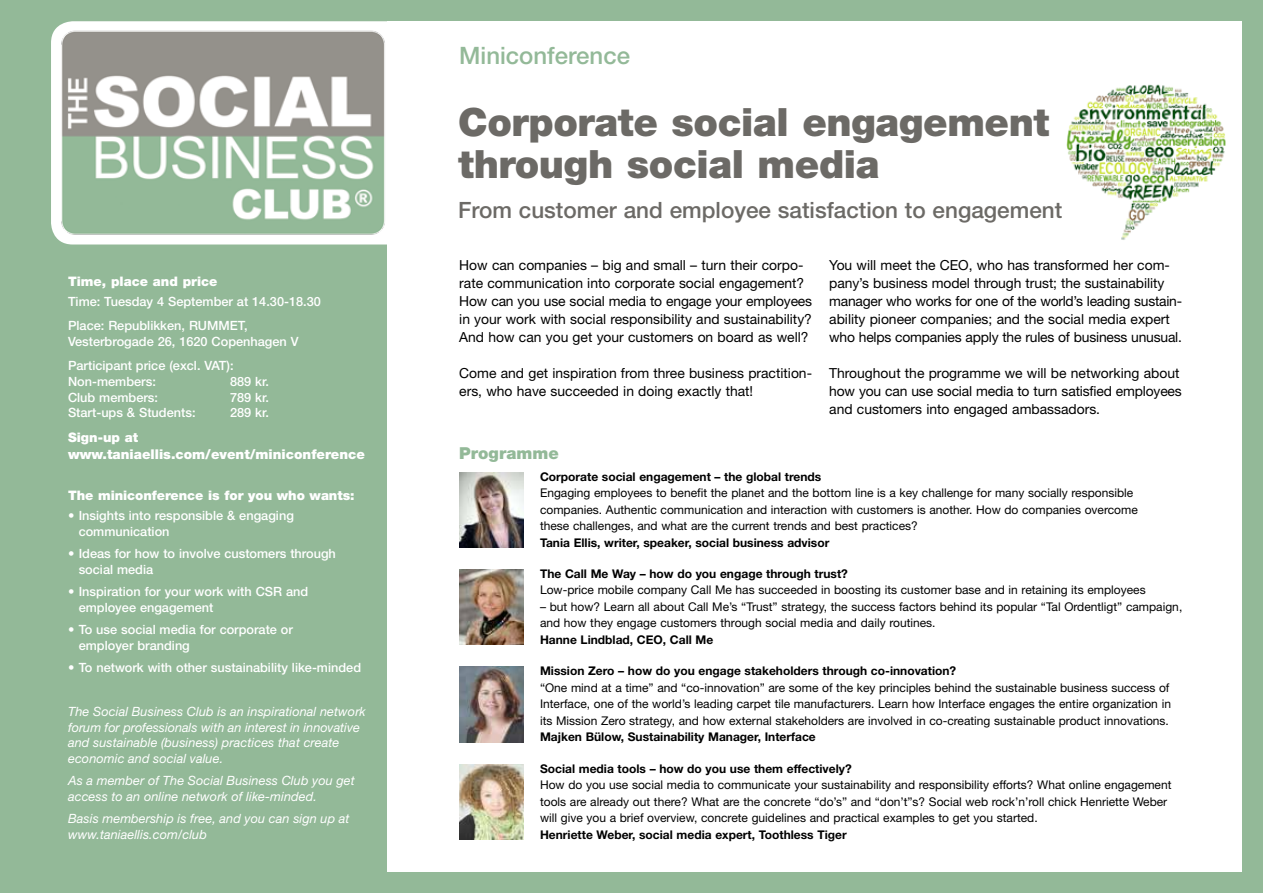
<style>
.page{position:relative;width:1263px;height:893px;background:#93b998}
.page>*{position:absolute;margin:0;border:0;box-sizing:border-box;transform-origin:0 0}
.t1{font:900 39px/42px "Helvetica Neue LT Std";letter-spacing:-.01em;color:#6c6a66}
.t2{font:500 24px "Helvetica Neue LT Std";color:#93b998}
.t3{font:500 22.5px "Helvetica Neue LT Std";color:#6c6a66}
.t4{font:900 16.5px "Helvetica Neue LT Std";letter-spacing:.005em;color:#93b998}
.t5{font:13.8px/18px "Helvetica Neue LT Std";color:#000}
.t6{font:900 13.5px "Helvetica Neue LT Std";color:#fff}
.t7{font:900 13.2px "Helvetica Neue LT Std";letter-spacing:-.005em;color:#fff}
.t8{font:500 12.75px/15.8px "Helvetica Neue LT Std";color:#fff}
.t9{font:italic 12.75px/15.8px "Helvetica Neue LT Std";letter-spacing:.005em;color:#fff}
.t10{font:12px/16.5px "Helvetica Neue LT Std";color:#000}
.t11{font:700 12px "Helvetica Neue LT Std";color:#000}
</style>
<div class="page">
<div style="left:417px;top:21px;width:825px;height:851px;background:#fff"></div>
<div style="left:387px;top:21px;width:30px;height:851px;background:#fff"></div>
<div style="left:51px;top:21px;width:380px;height:223px;background:#fff;border-radius:22px"></div>
<img style="left:54px;top:25px;width:331px;height:215px">
<img style="left:459px;top:472px;width:65px;height:75px">
<img style="left:459px;top:569px;width:65px;height:76px">
<img style="left:459px;top:667px;width:65px;height:75px">
<img style="left:459px;top:764px;width:65px;height:76px">
<img style="left:1050px;top:66px;width:191px;height:192px">
<p class="t7" style="left:68px;top:273px;width:151px">Time, place and price</p>
<p class="t8" style="left:68px;top:289px;width:254px;line-height:24.3px">Time: Tuesday 4 September at 14.30-18.30<br>Place: Republikken, RUMMET,</p>
<p class="t8" style="left:68px;top:329px;width:232px;line-height:24.3px">Vesterbrogade 26, 1620 Copenhagen V<br>Participant price (excl. VAT):</p>
<p class="t8" style="left:68px;top:373px;width:89px">Non-members:</p>
<p class="t8" style="left:230px;top:373px;width:40px">889 kr.</p>
<p class="t8" style="left:68px;top:389px;width:92px">Club members:</p>
<p class="t8" style="left:230px;top:389px;width:40px">789 kr.</p>
<p class="t8" style="left:68px;top:405px;width:129px">Start-ups &amp; Students:</p>
<p class="t8" style="left:230px;top:405px;width:40px">289 kr.</p>
<p class="t7" style="left:68px;top:430px;width:72px">Sign-up at</p>
<p class="t6" style="left:68px;top:446px;width:298px">www.taniaellis.com/event/miniconference</p>
<p class="t7" style="left:68px;top:488px;width:288px">The miniconference is for you who wants:</p>
<p class="t8" style="left:79px;top:508px;width:217px;text-indent:-11px">• Insights into responsible &amp; engaging communication</p>
<p class="t8" style="left:79px;top:546px;width:259px;text-indent:-11px">• Ideas for how to involve customers through social media</p>
<p class="t8" style="left:79px;top:583px;width:231px;text-indent:-11px">• Inspiration for your work with CSR and employee engagement</p>
<p class="t8" style="left:79px;top:621px;width:216px;text-indent:-11px">• To use social media for corporate or employer branding</p>
<p class="t8" style="left:68px;top:659px;width:295px">• To network with other sustainability like-minded</p>
<p class="t9" style="left:68px;top:703px;width:299px">The Social Business Club is an inspirational network forum for professionals with an interest in innovative and sustainable (business) practices that create economic and social value.</p>
<p class="t9" style="left:68px;top:773px;width:288px">As a member of The Social Business Club you get access to an online network of like-minded.</p>
<p class="t9" style="left:68px;top:811px;width:283px">Basis membership is free, and you can sign up at www.taniaellis.com/club</p>
<h2 class="t2" style="left:459px;top:41px;width:172px">Miniconference</h2>
<h1 class="t1" style="left:458px;top:101px;width:593px">Corporate social engagement through social media</h1>
<h3 class="t3" style="left:458px;top:196px;width:606px">From customer and employee satisfaction to engagement</h3>
<p class="t5" style="left:459px;top:256px;width:354px">How can companies – big and small – turn their corpo&shy;rate communication into corporate social engagement?<br>How can you use social media to engage your employees in your work with social responsibility and sustainability?<br>And how can you get your customers on board as well?</p>
<p class="t5" style="left:459px;top:364px;width:354px">Come and get inspiration from three business practition&shy;ers, who have succeeded in doing exactly that!</p>
<p class="t5" style="left:829px;top:256px;width:354px">You will meet the CEO, who has transformed her com&shy;pany’s business model through trust; the sustainability manager who works for one of the world’s leading sustain&shy;ability pioneer companies; and the social media expert who helps companies apply the rules of business unusual.</p>
<p class="t5" style="left:829px;top:364px;width:354px">Throughout the programme we will be networking about how you can use social media to turn satisfied employees and customers into engaged ambassadors.</p>
<h3 class="t4" style="left:459px;top:443px;width:101px">Programme</h3>
<p class="t11" style="left:540px;top:469px;width:283px">Corporate social engagement – the global trends</p>
<p class="t10" style="left:540px;top:484px;width:599px">Engaging employees to benefit the planet and the bottom line is a key challenge for many socially responsible companies. Authentic communication and interaction with customers is another. How do companies overcome these challenges, and what are the current trends and best practices?</p>
<p class="t11" style="left:540px;top:535px;width:291px">Tania Ellis, writer, speaker, social business advisor</p>
<p class="t11" style="left:540px;top:566px;width:309px">The Call Me Way – how do you engage through trust?</p>
<p class="t10" style="left:540px;top:582px;width:607px">Low-price mobile company Call Me has succeeded in boosting its customer base and in retaining its employees</p>
<p class="t10" style="left:540px;top:598px;width:644px">– but how? Learn all about Call Me’s “Trust” strategy, the success factors behind its popular “Tal Ordentligt” campaign, and how they engage customers through social media and daily routines.</p>
<p class="t11" style="left:540px;top:632px;width:175px">Hanne Lindblad, CEO, Call Me</p>
<p class="t11" style="left:540px;top:664px;width:418px">Mission Zero – how do you engage stakeholders through co-innovation?</p>
<p class="t10" style="left:540px;top:679px;width:632px">“One mind at a time” and “co-innovation” are some of the key principles behind the sustainable business success of<br>Interface, one of the world’s leading carpet tile manufacturers. Learn how Interface engages the entire organization in its Mission Zero strategy, and how external stakeholders are involved in co-creating sustainable product innovations.</p>
<p class="t11" style="left:540px;top:730px;width:277px">Majken Bülow, Sustainability Manager, Interface</p>
<p class="t11" style="left:540px;top:761px;width:313px">Social media tools – how do you use them effectively?</p>
<p class="t10" style="left:540px;top:776px;width:633px">How do you use social media to communicate your sustainability and responsibility efforts? What online engagement tools are already out there? What are the concrete “do’s” and “don’t”s? Social web rock’n’roll chick Henriette Weber will give you a brief overview, concrete guidelines and practical examples to get you started.</p>
<p class="t11" style="left:540px;top:827px;width:308px">Henriette Weber, social media expert, Toothless Tiger</p>
</div>
